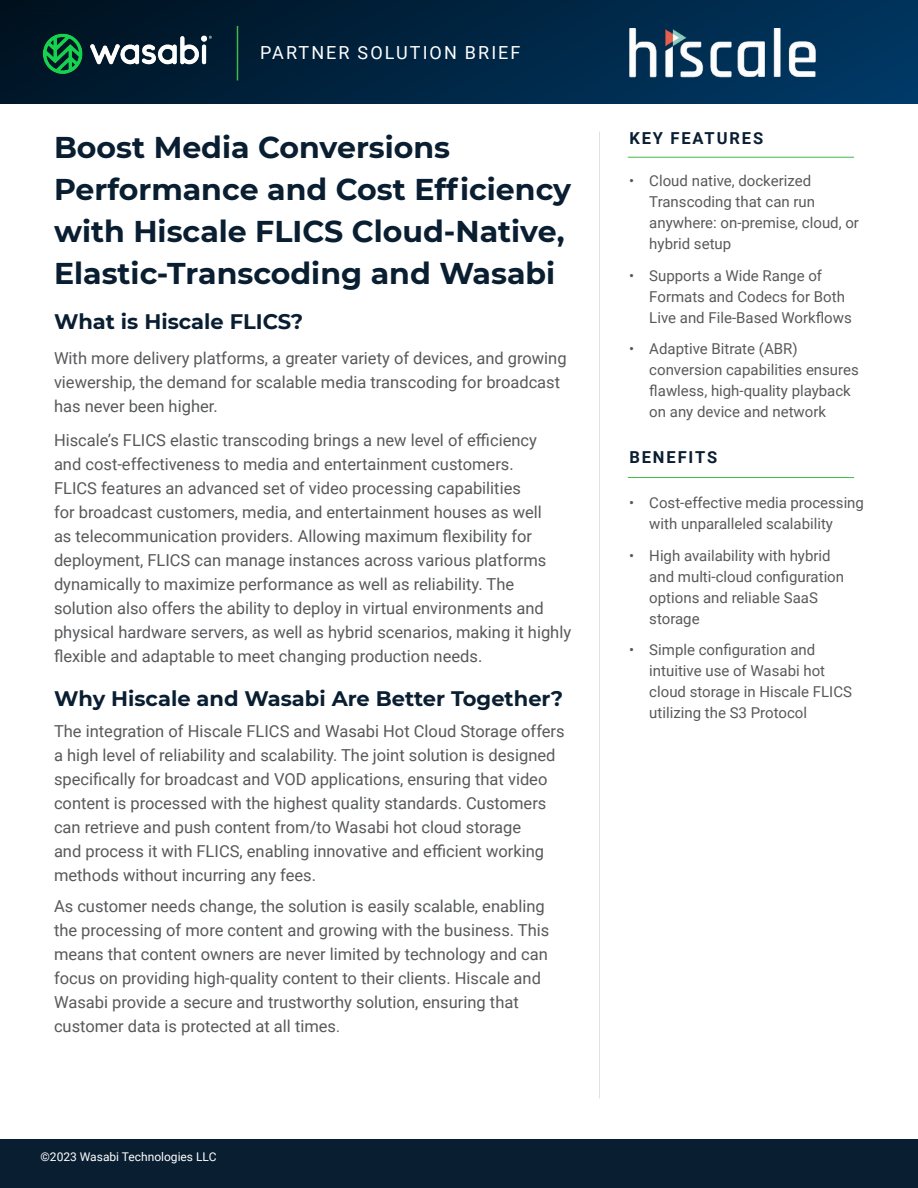
<style>
.page{position:relative;width:918px;height:1188px;background:#fff}
.page>*{position:absolute;margin:0;border:0;box-sizing:border-box;transform-origin:0 0}
.t1{font:700 30px/42px "Montserrat";color:#0a1e32}
.t2{font:700 21px "Montserrat";color:#0a1e32}
.t3{font:18px "Roboto";letter-spacing:.115em;color:#fff}
.t4{font:16.5px/24px "Roboto";color:#58595b}
.t5{font:700 16.5px "Roboto";letter-spacing:.115em;color:#0a1e32}
.t6{font:15px/21px "Roboto";color:#58595b}
.t7{font:12px "Roboto";color:#fff}
.s1{font-size:15px}
</style>
<div class="page">
<img style="left:0;top:0;width:918px;height:104px">
<img style="left:39px;top:26px;width:176px;height:54px">
<hr style="left:237px;top:26px;width:1px;height:54px;background:#48b749">
<div style="left:0;top:1139px;width:918px;height:49px;background:#0a1e32"></div>
<hr style="left:599px;top:132px;width:1px;height:966px;background:#bcbec0">
<hr style="left:628px;top:157px;width:226px;height:1px;background:#48b749">
<hr style="left:628px;top:477px;width:226px;height:1px;background:#48b749">
<img style="left:629px;top:29px;width:186px;height:48px">
<p class="t3" style="left:260px;top:40px;width:262px">PARTNER SOLUTION BRIEF</p>
<h1 class="t1" style="left:54px;top:124px;width:519px">Boost Media Conversions<br>Performance and Cost Efficiency with Hiscale FLICS Cloud-Native,<br>Elastic-Transcoding and Wasabi</h1>
<p class="t2" style="left:54px;top:307px;width:251px">What is Hiscale FLICS?</p>
<p class="t4" style="left:54px;top:345px;width:514px">With more delivery platforms, a greater variety of devices, and growing viewership, the demand for scalable media transcoding for broadcast has never been higher.</p>
<p class="t4" style="left:54px;top:428px;width:519px">Hiscale’s FLICS elastic transcoding brings a new level of efficiency<br>and cost-effectiveness to media and entertainment customers.<br>FLICS features an advanced set of video processing capabilities<br>for broadcast customers, media, and entertainment houses as well<br>as telecommunication providers. Allowing maximum flexibility for deployment, FLICS can manage instances across various platforms dynamically to maximize performance as well as reliability. The solution also offers the ability to deploy in virtual environments and physical hardware servers, as well as hybrid scenarios, making it highly flexible and adaptable to meet changing production needs.</p>
<p class="t2" style="left:54px;top:684px;width:511px">Why Hiscale and Wasabi Are Better Together?</p>
<p class="t4" style="left:54px;top:719px;width:512px">The integration of Hiscale FLICS and Wasabi Hot Cloud Storage offers a high level of reliability and scalability. The joint solution is designed specifically for broadcast and VOD applications, ensuring that video content is processed with the highest quality standards. Customers can retrieve and push content from/to Wasabi hot cloud storage<br>and process it with FLICS, enabling innovative and efficient working methods without incurring any fees.</p>
<p class="t4" style="left:54px;top:893px;width:497px">As customer needs change, the solution is easily scalable, enabling the processing of more content and growing with the business. This means that content owners are never limited by technology and can focus on providing high-quality content to their clients. Hiscale and Wasabi provide a secure and trustworthy solution, ensuring that customer data is protected at all times<span class="s1">.</span></p>
<p class="t7" style="left:40px;top:1148px;width:177px">©2023 Wasabi Technologies LLC</p>
<p class="t5" style="left:629px;top:127px;width:135px">KEY FEATURES</p>
<p class="t6" style="left:649px;top:170px;width:211px;text-indent:-20px">• Cloud native, dockerized<br>Transcoding that can run anywhere: on-premise, cloud, or hybrid setup</p>
<p class="t6" style="left:649px;top:264px;width:204px;text-indent:-20px">• Supports a Wide Range of<br>Formats and Codecs for Both<br>Live and File-Based Workflows</p>
<p class="t6" style="left:649px;top:338px;width:211px;text-indent:-20px">• Adaptive Bitrate (ABR) conversion capabilities ensures flawless, high-quality playback on any device and network</p>
<p class="t5" style="left:629px;top:445px;width:89px">BENEFITS</p>
<p class="t6" style="left:649px;top:492px;width:216px;text-indent:-20px">• Cost-effective media processing with unparalleled scalability</p>
<p class="t6" style="left:649px;top:544px;width:196px;text-indent:-20px">• High availability with hybrid and multi-cloud configuration options and reliable SaaS storage</p>
<p class="t6" style="left:649px;top:639px;width:204px;text-indent:-20px">• Simple configuration and intuitive use of Wasabi hot cloud storage in Hiscale FLICS utilizing the S3 Protocol</p>
</div>
